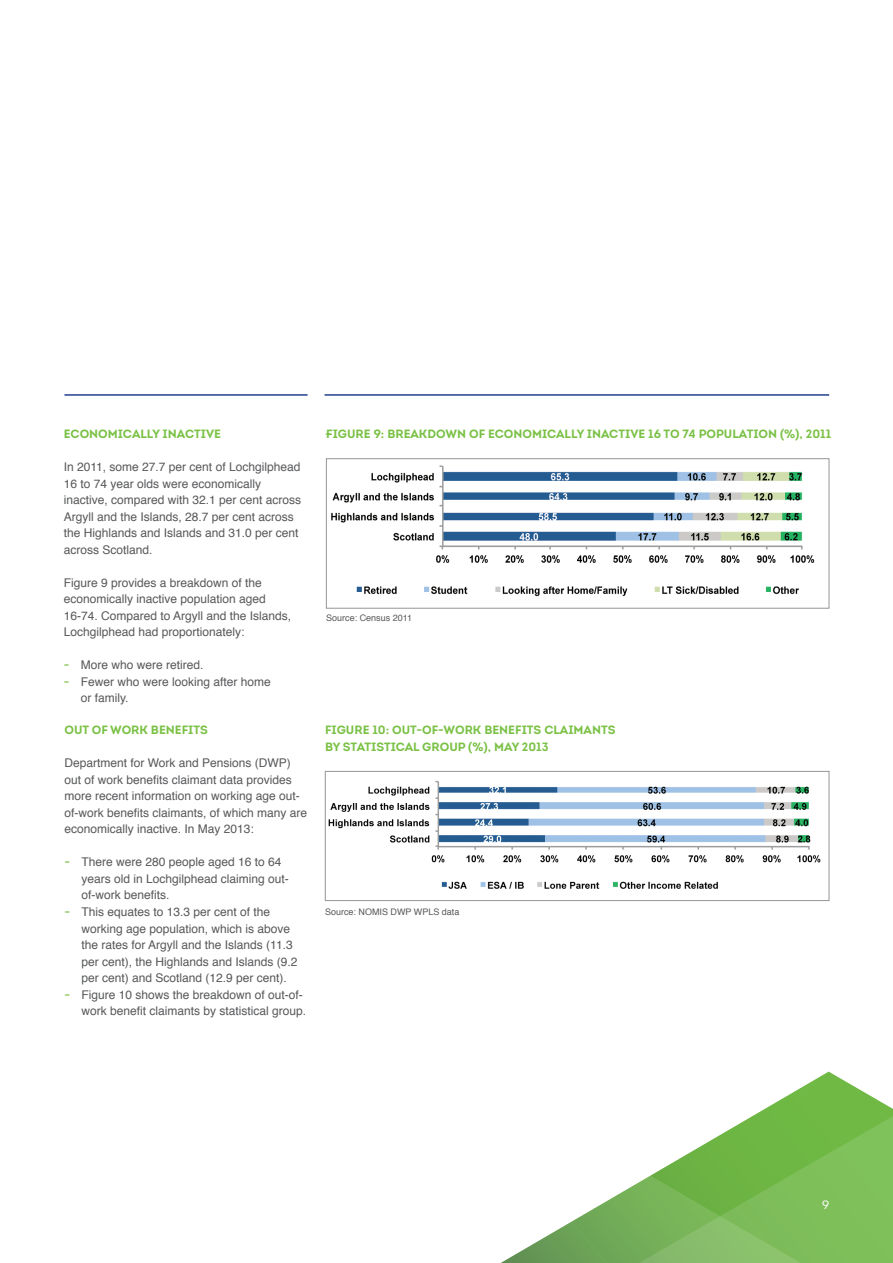
<style>
.page{position:relative;width:893px;height:1263px;background:#fff}
.page>*{position:absolute;margin:0;border:0;box-sizing:border-box;transform-origin:0 0}
.t1{font:12px/16.5px "Helvetica";color:#57585a}
.Headers{font:700 12px/16.5px "Intro";color:#7ac145}
.t2{font:12px "Intro";color:#fff}
.t3{font:700 12px "Intro";color:#94cb68}
.captions{font:9px "Helvetica";color:#57585a}
.s1{font-family:"Intro";font-weight:700;color:#94cb68}
</style>
<div class="page">
<svg style="left:766px;top:1071px;width:126px;height:37px"></svg>
<svg style="left:501px;top:1108px;width:392px;height:155px"></svg>
<hr style="left:64px;top:394px;width:244px;height:2px;background:#253f8e">
<img style="left:331px;top:465px;width:484px;height:132px">
<div style="left:326px;top:458px;width:503px;height:150px;border:1px solid #939598"></div>
<hr style="left:325px;top:394px;width:504px;height:2px;background:#253f8e">
<img style="left:328px;top:781px;width:493px;height:108px">
<div style="left:325px;top:771px;width:504px;height:130px;border:1px solid #939598"></div>
<p class="Headers" style="left:64px;top:425px;width:159px">ECONOMICALLY INACTIVE</p>
<p class="t1" style="left:64px;top:459px;width:238px">In 2011, some 27.7 per cent of Lochgilphead<br>16 to 74 year olds were economically</p>
<p class="t1" style="left:64px;top:492px;width:239px">inactive, compared with 32.1 per cent across Argyll and the Islands, 28.7 per cent across the Highlands and Islands and 31.0 per cent across Scotland.</p>
<p class="t1" style="left:64px;top:574px;width:200px">Figure 9 provides a breakdown of the</p>
<p class="t1" style="left:64px;top:591px;width:204px">economically inactive population aged</p>
<p class="t1" style="left:64px;top:607px;width:229px">16-74. Compared to Argyll and the Islands,<br>Lochgilphead had proportionately:</p>
<p class="t1" style="left:64px;top:657px;width:141px"><span class="s1">-</span> More who were retired.</p>
<p class="t1" style="left:81px;top:673px;width:192px;text-indent:-17px"><span class="s1">-</span> Fewer who were looking after home or family.</p>
<p class="Headers" style="left:64px;top:722px;width:145px">OUT OF WORK BENEFITS</p>
<p class="t1" style="left:64px;top:755px;width:244px">Department for Work and Pensions (DWP) out of work benefits claimant data provides more recent information on working age out&shy;of-work benefits claimants, of which many are economically inactive. In May 2013:</p>
<p class="t1" style="left:81px;top:854px;width:209px;text-indent:-17px"><span class="s1">-</span> There were 280 people aged 16 to 64 years old in Lochgilphead claiming out&shy;of-work benefits.</p>
<p class="t1" style="left:81px;top:904px;width:218px;text-indent:-17px"><span class="s1">-</span> This equates to 13.3 per cent of the working age population, which is above the rates for Argyll and the Islands (11.3 per cent), the Highlands and Islands (9.2 per cent) and Scotland (12.9 per cent).</p>
<p class="t1" style="left:64px;top:986px;width:243px;text-align:right"><span class="s1">-</span> Figure 10 shows the breakdown of out-of&shy;work benefit claimants by statistical group.</p>
<p class="Headers" style="left:326px;top:425px;width:506px">FIGURE 9: BREAKDOWN OF ECONOMICALLY INACTIVE 16 TO 74 POPULATION (%), 2011</p>
<p class="t3" style="left:325px;top:426px;width:7px">-</p>
<p class="captions" style="left:326px;top:611px;width:87px">Source: Census 2011</p>
<p class="Headers" style="left:325px;top:722px;width:292px">FIGURE 10: OUT-OF-WORK BENEFITS CLAIMANTS<br>BY STATISTICAL GROUP (%), MAY 2013</p>
<p class="captions" style="left:325px;top:905px;width:136px">Source: NOMIS DWP WPLS data</p>
<p class="t2" style="left:822px;top:1197px;width:9px">9</p>
</div>
